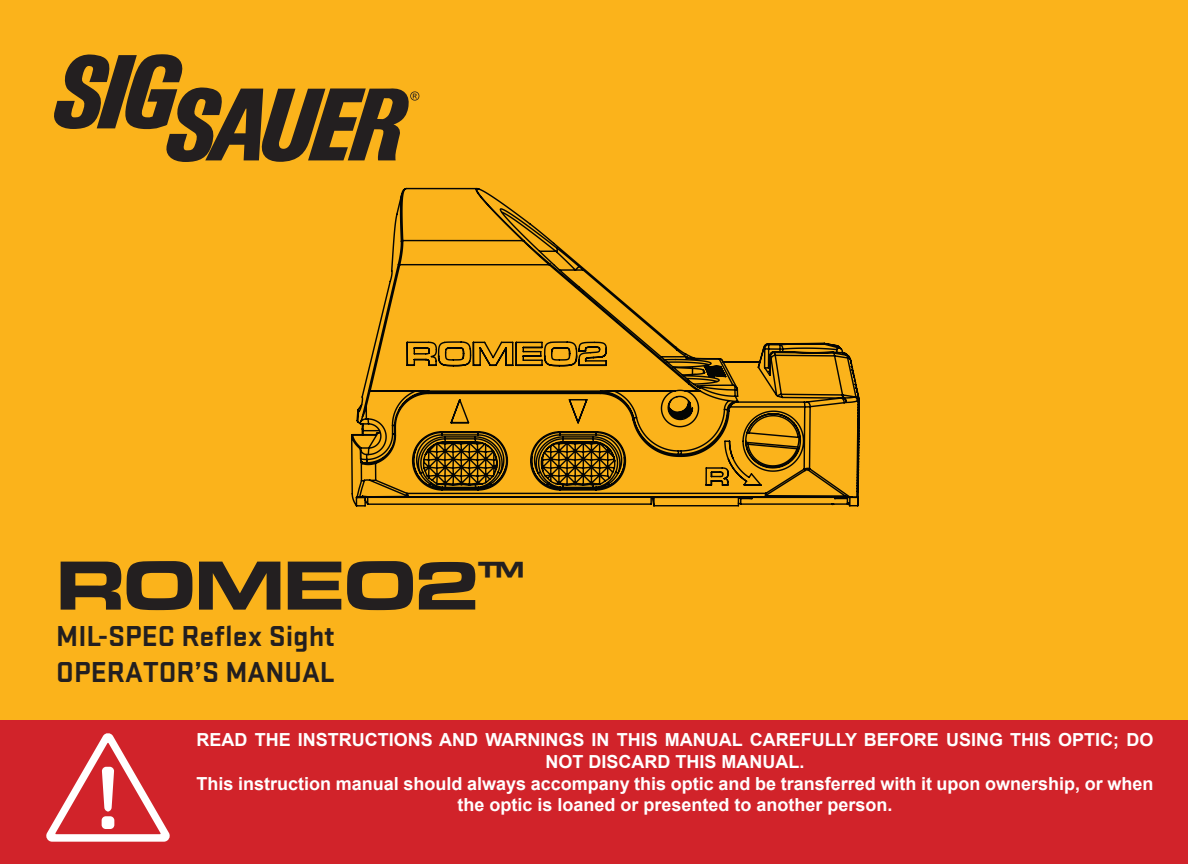
<style>
.page{position:relative;width:1188px;height:864px;background:#fff}
.page>*{position:absolute;margin:0;border:0;box-sizing:border-box;transform-origin:0 0}
.t1{font:700 expanded 72px "Eurostile MN";color:#231f20}
.t2{font:700 30px/36px "Stratum 2";color:#231f20}
.t3{font:700 18px/21.6px "Arial";color:#fff;text-align:center}
</style>
<div class="page">
<div style="left:0;top:0;width:1188px;height:756px;background:#fbb31b"></div>
<div style="left:0;top:720px;width:1188px;height:144px;background:#d1232a"></div>
<svg style="left:351px;top:188px;width:509px;height:319px"></svg>
<svg style="left:54px;top:54px;width:365px;height:108px"></svg>
<svg style="left:46px;top:733px;width:124px;height:109px"></svg>
<h1 class="t1" style="left:56px;top:545px;width:469px">ROMEO2<sup>™</sup></h1>
<h2 class="t2" style="left:56px;top:616px;width:280px">MIL-SPEC Reflex Sight<br>OPERATOR’S MANUAL</h2>
<p class="t3" style="left:197px;top:730px;width:958px">READ THE INSTRUCTIONS AND WARNINGS IN THIS MANUAL CAREFULLY BEFORE USING THIS OPTIC; DO NOT DISCARD THIS MANUAL.<br>This instruction manual should always accompany this optic and be transferred with it upon ownership, or when the optic is loaned or presented to another person.</p>
</div>
